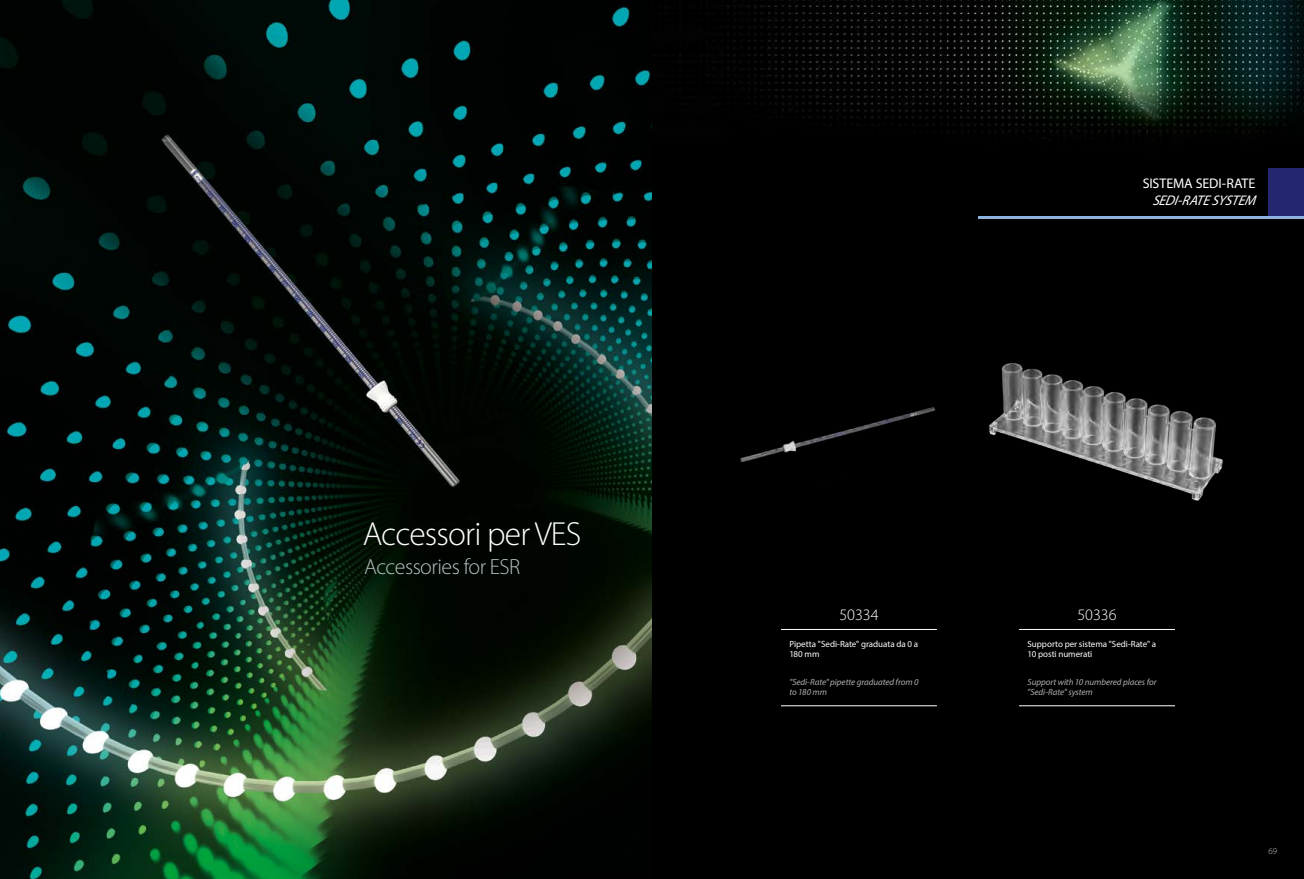
<style>
.page{position:relative;width:1304px;height:879px;background:#000}
.page>*{position:absolute;margin:0;border:0;box-sizing:border-box;transform-origin:0 0}
.t1{font:300 33.5px "Myriad Pro";letter-spacing:-.025em;color:#fff}
.t2{font:300 22px "Myriad Pro";letter-spacing:-.025em;color:#b8c1c6}
.t3{font:300 16.1px "Myriad Pro";color:#fff}
.t4{font:14px "Myriad Pro";letter-spacing:-.01em;color:#fff}
.t5{font:italic 14px "Myriad Pro";color:#fff}
.t6{font:italic 9px/10px "Myriad Pro";letter-spacing:-.005em;color:#abaeb0}
.t7{font:9px/10px "Myriad Pro";letter-spacing:-.005em;color:#fff}
.t8{font:300 9px "Myriad Pro";color:#c6c6c6}
</style>
<div class="page">
<img style="left:680px;top:0;width:624px;height:207px">
<img style="left:0;top:0;width:652px;height:879px">
<img style="left:740px;top:363px;width:483px;height:138px">
<div style="left:1269px;top:168px;width:35px;height:49px;background:#252670"></div>
<hr style="left:978px;top:217px;width:326px;height:2px;background:#8db4e0">
<hr style="left:781px;top:629px;width:156px;height:1px;background:#fff">
<hr style="left:1019px;top:629px;width:156px;height:1px;background:#fff">
<hr style="left:781px;top:705px;width:156px;height:1px;background:#fff">
<hr style="left:1019px;top:705px;width:156px;height:1px;background:#fff">
<h1 class="t1" style="left:363px;top:516px;width:220px">Accessori per VES</h1>
<h2 class="t2" style="left:364px;top:555px;width:158px">Accessories for ESR</h2>
<h3 class="t4" style="left:1143px;top:175px;width:114px">SISTEMA SEDI-RATE</h3>
<h3 class="t5" style="left:1153px;top:191px;width:107px">SEDI-RATE SYSTEM</h3>
<h3 class="t3" style="left:839px;top:606px;width:41px">50334</h3>
<h3 class="t3" style="left:1077px;top:606px;width:41px">50336</h3>
<p class="t7" style="left:789px;top:639px;width:130px">Pipetta "Sedi-Rate" graduata da 0 a<br>180 mm</p>
<p class="t7" style="left:1028px;top:639px;width:130px">Supporto per sistema "Sedi-Rate" a<br>10 posti numerati</p>
<p class="t6" style="left:789px;top:677px;width:131px">"Sedi-Rate" pipette graduated from 0 to 180 mm</p>
<p class="t6" style="left:1028px;top:677px;width:131px">Support with 10 numbered places for "Sedi-Rate" system</p>
<p class="t8" style="left:1269px;top:846px;width:10px">69</p>
</div>
